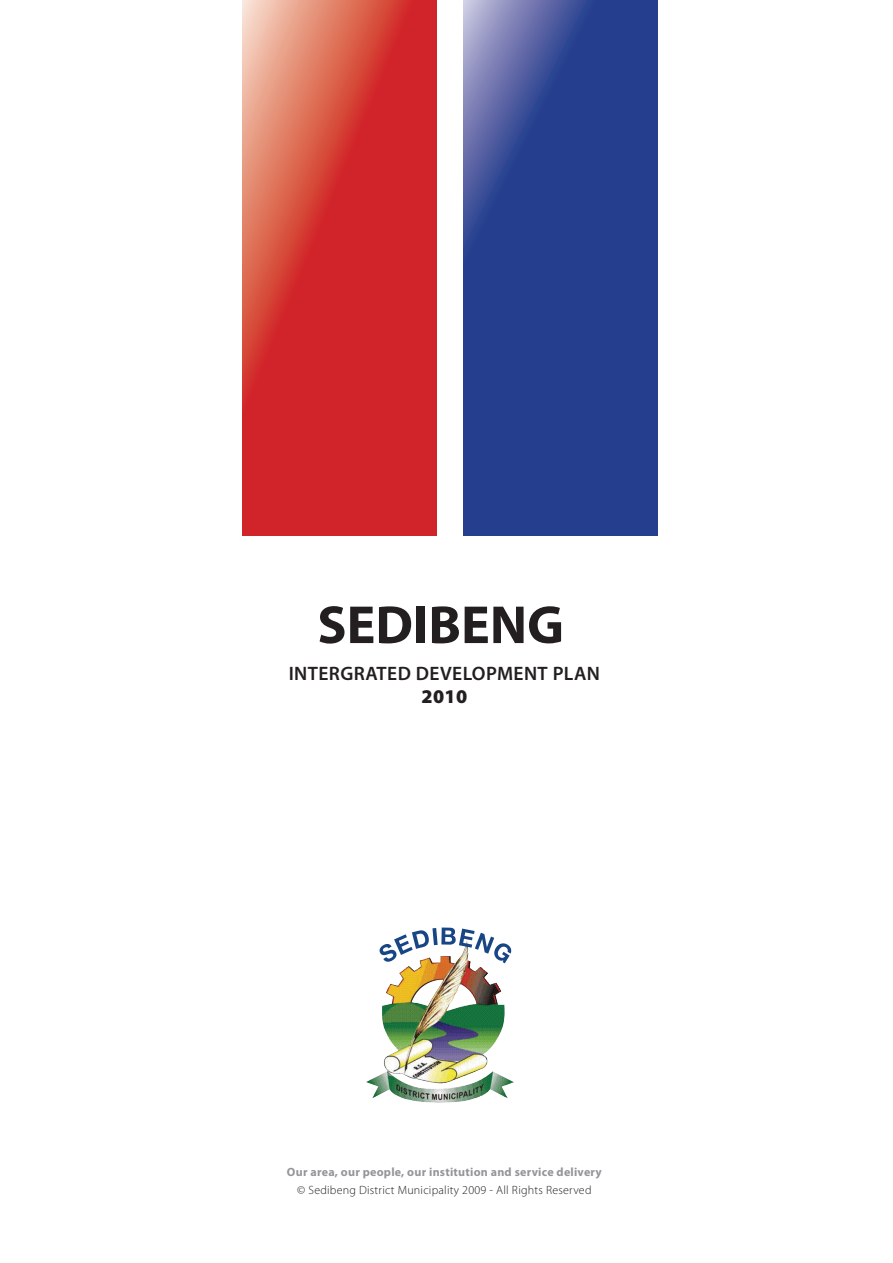
<style>
.page{position:relative;width:893px;height:1263px;background:#fff}
.page>*{position:absolute;margin:0;border:0;box-sizing:border-box;transform-origin:0 0}
.t1{font:700 54px "Myriad Pro";color:#231f20}
.t2{font:600 19.5px "Myriad Pro";letter-spacing:.02em;color:#231f20}
.t3{font:900 19.5px "Myriad Pro";color:#231f20}
.t4{font:300 12px "Myriad Pro";letter-spacing:.02em;color:#231f20}
.t5{font:700 12px "Myriad Pro";letter-spacing:.02em;color:#939598}
</style>
<div class="page">
<svg style="left:243px;top:0;width:193px;height:536px;background:#d53b39"></svg>
<svg style="left:464px;top:0;width:193px;height:536px;background:#2e4692"></svg>
<img style="left:366px;top:949px;width:100px;height:149px">
<svg style="left:380px;top:927px;width:131px;height:36px"></svg>
<h1 class="t1" style="left:317px;top:595px;width:248px">SEDIBENG</h1>
<h2 class="t2" style="left:289px;top:663px;width:313px">INTERGRATED DEVELOPMENT PLAN</h2>
<h2 class="t3" style="left:421px;top:686px;width:47px">2010</h2>
<p class="t5" style="left:287px;top:1165px;width:317px">Our area, our people, our institution and service delivery</p>
<p class="t4" style="left:297px;top:1183px;width:296px">© Sedibeng District Municipality 2009 - All Rights Reserved</p>
</div>
